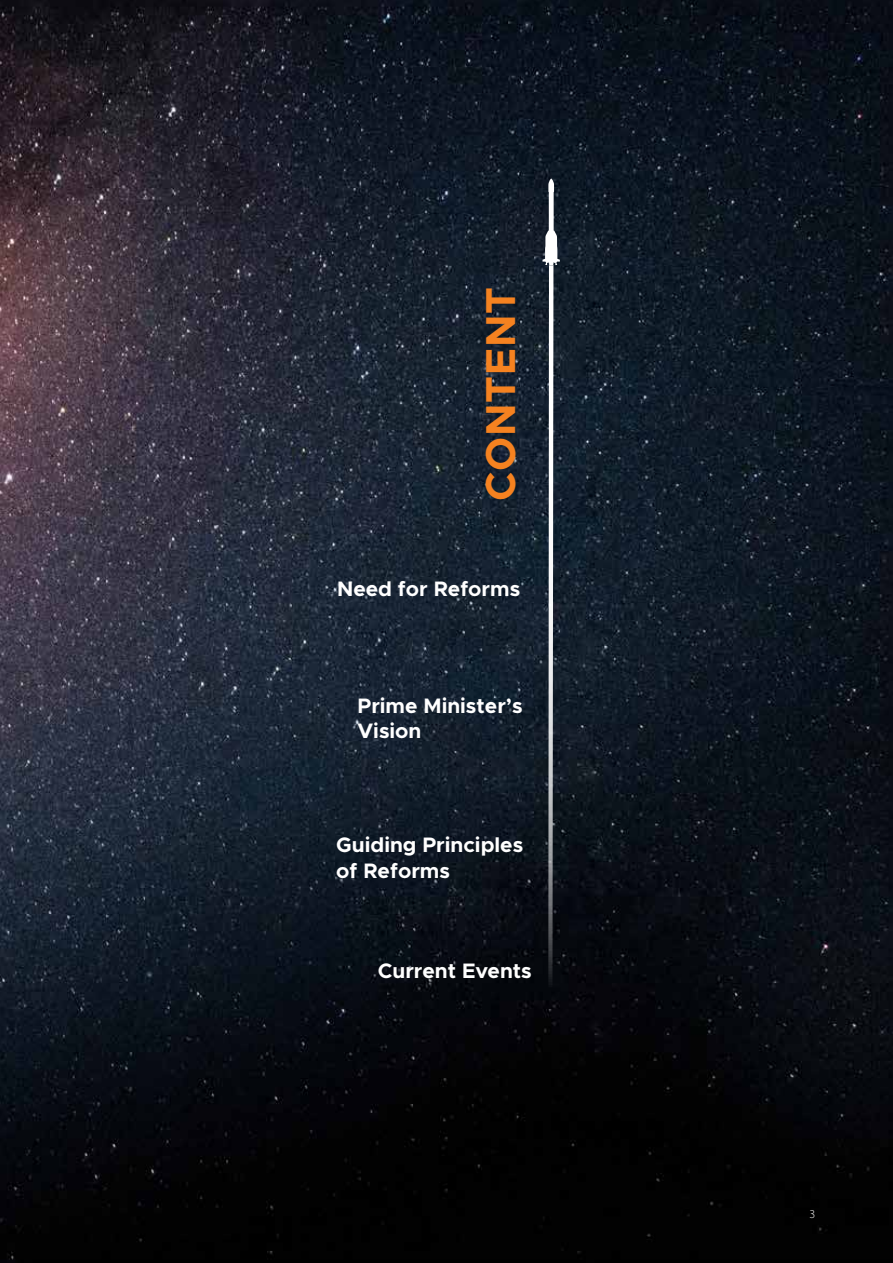
<style>
.page{position:relative;width:893px;height:1263px;background:#fff}
.page>*{position:absolute;margin:0;border:0;box-sizing:border-box;transform-origin:0 0}
.t1{font:700 42px "Metropolis";letter-spacing:.02em;color:#f58220}
.t2{font:700 21px/25.2px "Metropolis";color:#fff}
.t3{font:300 12px "Myriad Pro";color:#fff}
</style>
<div class="page">
<img style="left:0;top:0;width:893px;height:1263px">
<svg style="left:542px;top:179px;width:18px;height:808px;background:#3f4751"></svg>
<h1 class="t1" style="left:474px;top:500px;width:215px;rotate:-90deg">CONTENT</h1>
<p class="t2" style="left:337px;top:576px;width:185px">Need for Reforms</p>
<p class="t2" style="left:357px;top:693px;width:167px">Prime Minister’s<br>Vision</p>
<p class="t2" style="left:336px;top:832px;width:188px">Guiding Principles of Reforms</p>
<p class="t2" style="left:378px;top:958px;width:155px">Current Events</p>
<p class="t3" style="left:810px;top:1207px;width:7px">3</p>
</div>
